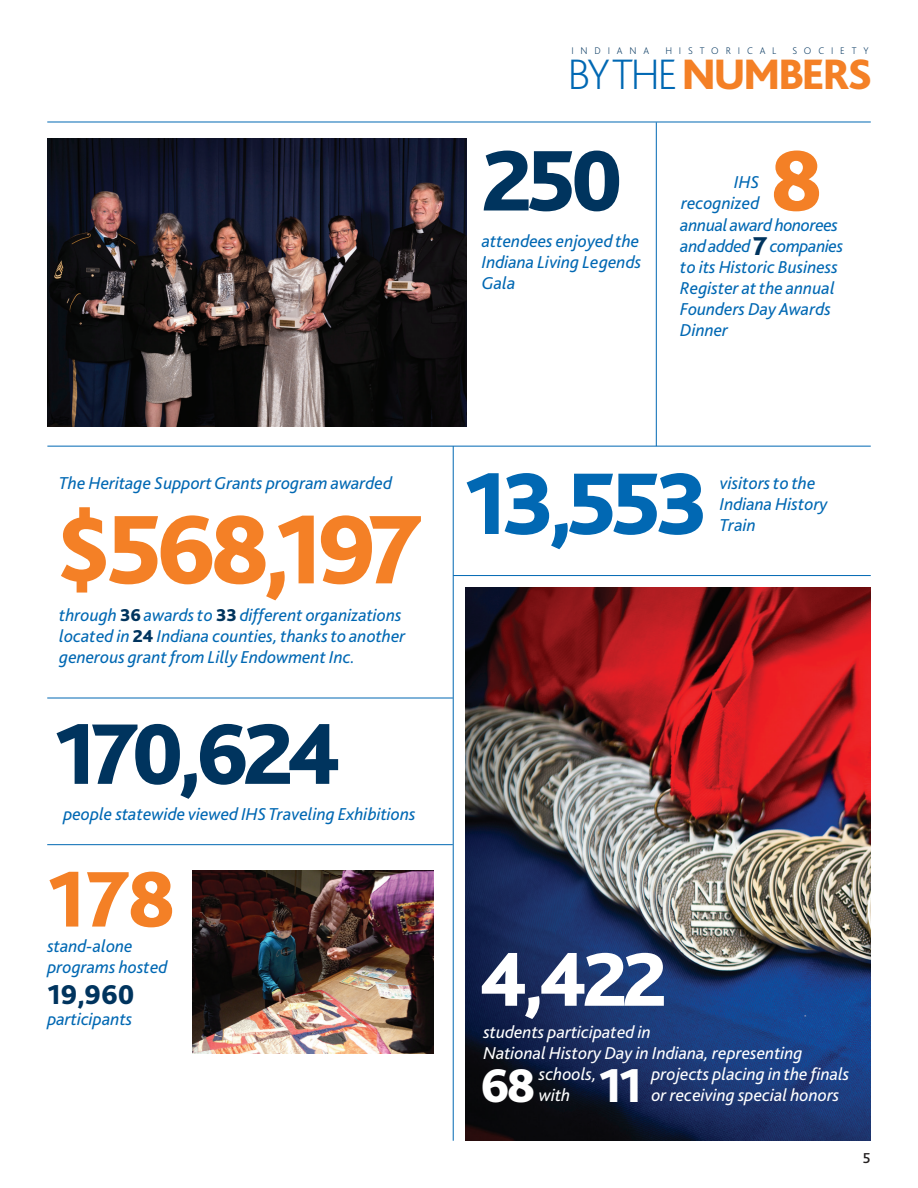
<style>
.page{position:relative;width:918px;height:1188px;background:#fff}
.page>*{position:absolute;margin:0;border:0;box-sizing:border-box;transform-origin:0 0}
.t1{font:800 102px "Bliss 2";letter-spacing:-.06em;color:#f48026}
.t2{font:800 91.5px "Bliss 2";color:#0168b3}
.t3{font:800 90px "Bliss 2";letter-spacing:-.06em;color:#00345e}
.t4{font:800 90px "Bliss 2";color:#f48026}
.t5{font:800 82.5px "Bliss 2";color:#f48026}
.t6{font:800 79.5px "Bliss 2";color:#fff}
.t7{font:800 49.5px "Bliss 2";color:#fff}
.t8{font:800 44.55px "Bliss 2";letter-spacing:-.06em;color:#f48026}
.t9{font:800 28.5px "Bliss 2";color:#00345e}
.t10{font:italic 18px/21px "Bliss 2";color:#0168b3}
.t11{font:italic 18px/21px "Bliss 2";color:#fff}
.t12{font:500 15px "Bliss 2";color:#231f20}
.t13{font:200 10.2px "Bliss 2";letter-spacing:.68em;color:#00345e}
.s1{font-weight:200;color:#0168b3}
.s2{font-weight:800;font-style:normal;font-size:27px;color:#00345e}
.s3{font-weight:800;font-style:normal;color:#00345e}
</style>
<div class="page">
<img style="left:465px;top:588px;width:406px;height:553px">
<hr style="left:47px;top:446px;width:824px;height:1px;background:#0168b3">
<hr style="left:47px;top:844px;width:406px;height:1px;background:#0168b3">
<hr style="left:47px;top:698px;width:406px;height:1px;background:#0168b3">
<hr style="left:453px;top:575px;width:418px;height:1px;background:#0168b3">
<hr style="left:453px;top:446px;width:1px;height:695px;background:#0168b3">
<hr style="left:656px;top:122px;width:1px;height:324px;background:#0168b3">
<hr style="left:47px;top:122px;width:824px;height:1px;background:#0168b3">
<img style="left:47px;top:138px;width:420px;height:288px">
<img style="left:192px;top:870px;width:241px;height:183px">
<p class="t13" style="left:571px;top:44px;width:79px">INDIANA</p>
<p class="t13" style="left:665px;top:44px;width:113px">HISTORICAL</p>
<p class="t13" style="left:792px;top:44px;width:78px">SOCIETY</p>
<h3 class="t8" style="left:568px;top:46px;width:306px"><span class="s1">BY THE</span> NUMBERS</h3>
<h3 class="t3" style="left:482px;top:125px;width:143px">250</h3>
<p class="t10" style="left:482px;top:230px;width:161px;text-align:justify">attendees enjoyed the Indiana Living Legends Gala</p>
<h3 class="t4" style="left:770px;top:125px;width:55px">8</h3>
<p class="t10" style="left:680px;top:171px;width:164px;text-indent:54px">IHS<br>recognized<br>annual award honorees and added <span class="s2">7</span> companies to its Historic Business<br>Register at the annual<br>Founders Day Awards<br>Dinner</p>
<p class="t10" style="left:59px;top:472px;width:334px">The Heritage Support Grants program awarded</p>
<h1 class="t1" style="left:56px;top:486px;width:367px">$568,197</h1>
<p class="t10" style="left:59px;top:604px;width:348px">through <span class="s3">36</span> awards to <span class="s3">33</span> different organizations located in <span class="s3">24</span> Indiana counties, thanks to another generous grant from Lilly Endowment Inc.</p>
<h3 class="t3" style="left:54px;top:698px;width:289px">170,624</h3>
<p class="t10" style="left:63px;top:803px;width:354px">people statewide viewed IHS Traveling Exhibitions</p>
<h3 class="t5" style="left:47px;top:848px;width:130px">178</h3>
<p class="t10" style="left:47px;top:935px;width:122px">stand-alone programs hosted</p>
<h3 class="t9" style="left:47px;top:977px;width:89px">19,960</h3>
<p class="t10" style="left:47px;top:1009px;width:86px">participants</p>
<h2 class="t2" style="left:464px;top:447px;width:246px">13,553</h2>
<p class="t10" style="left:720px;top:472px;width:109px">visitors to the<br>Indiana History<br>Train</p>
<h3 class="t6" style="left:479px;top:930px;width:189px">4,422</h3>
<p class="t11" style="left:483px;top:1021px;width:321px">students participated in<br>National History Day in Indiana, representing</p>
<h3 class="t7" style="left:480px;top:1055px;width:57px">68</h3>
<p class="t11" style="left:539px;top:1063px;width:59px">schools, with</p>
<h3 class="t7" style="left:599px;top:1055px;width:45px">11</h3>
<p class="t11" style="left:651px;top:1063px;width:200px">projects placing in the finals or receiving special honors</p>
<p class="t12" style="left:863px;top:1149px;width:9px">5</p>
</div>
